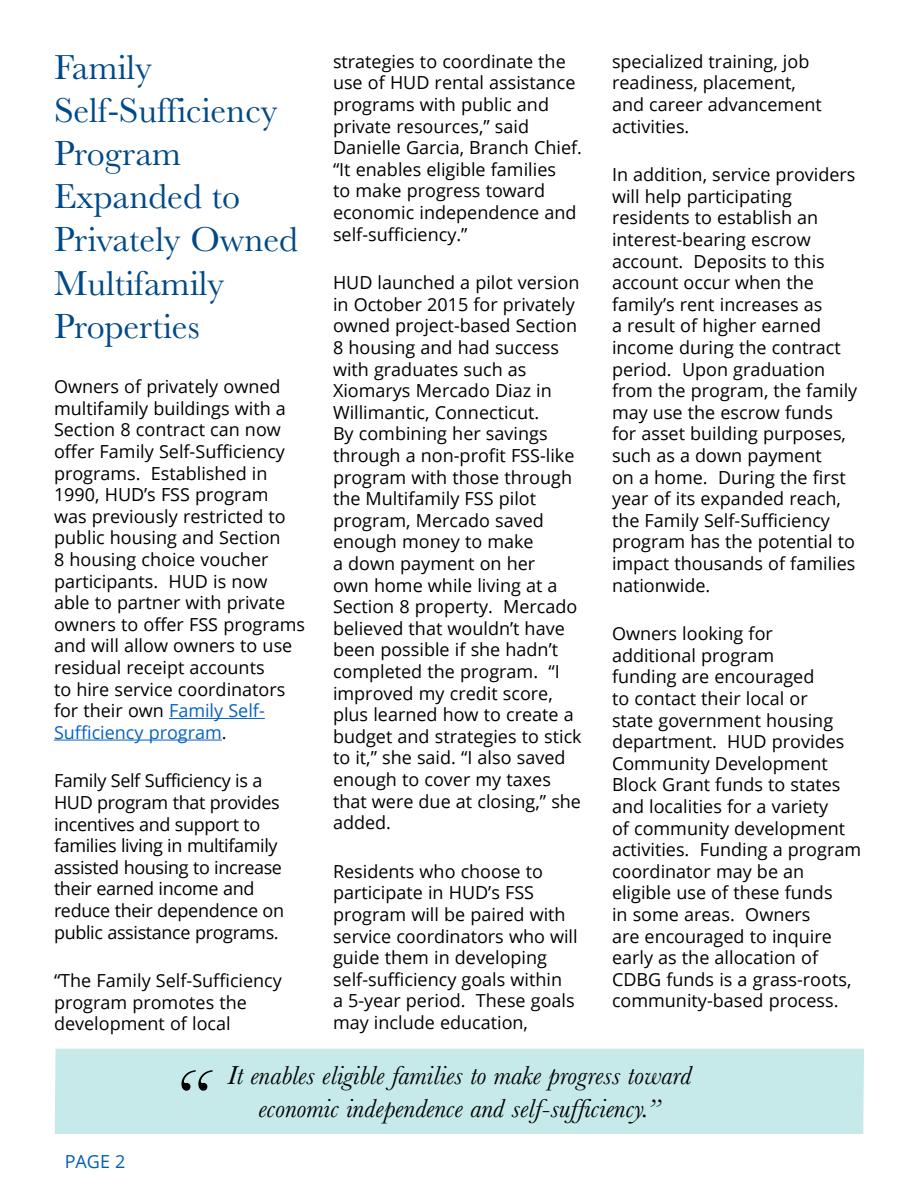
<style>
.page{position:relative;width:918px;height:1188px;background:#fff}
.page>*{position:absolute;margin:0;border:0;box-sizing:border-box;transform-origin:0 0}
.t1{font:36px/43.2px "Baskerville MT Std";color:#004987}
.t2{font:italic 27px/32.4px "Baskerville MT Std";color:#000;text-align:center}
.t3{font:18px/21.6px "Open Sans";color:#000}
.t4{font:18px/21.6px "Open Sans";letter-spacing:-.02em;color:#000}
.t5{font:18px "Open Sans";color:#005db9}
.s1{color:#0563c1}
</style>
<div class="page">
<hr style="left:169px;top:718px;width:96px;height:1px;background:#0563c1">
<hr style="left:54px;top:740px;width:168px;height:1px;background:#0563c1">
<div style="left:55px;top:1049px;width:809px;height:85px;background:#c5eae9"></div>
<svg style="left:181px;top:1070px;width:32px;height:21px"></svg>
<h1 class="t1" style="left:54px;top:45px;width:246px">Family<br>Self-Sufficiency<br>Program<br>Expanded to<br>Privately Owned<br>Multifamily<br>Properties</h1>
<p class="t3" style="left:54px;top:375px;width:253px">Owners of privately owned multifamily buildings with a<br>Section 8 contract can now offer Family Self-Sufficiency programs. Established in<br>1990, HUD’s FSS program was previously restricted to public housing and Section<br>8 housing choice voucher participants. HUD is now able to partner with private owners to offer FSS programs and will allow owners to use residual receipt accounts<br>to hire service coordinators for their own <span class="s1">Family Self-<br>Sufficiency program</span>.</p>
<p class="t4" style="left:54px;top:770px;width:232px">Family Self Sufficiency is a<br>HUD program that provides incentives and support to families living in multifamily assisted housing to increase their earned income and reduce their dependence on public assistance programs.</p>
<p class="t3" style="left:54px;top:969px;width:229px">“The Family Self-Sufficiency program promotes the development of local</p>
<p class="t3" style="left:333px;top:50px;width:251px">strategies to coordinate the use of HUD rental assistance programs with public and private resources,” said<br>Danielle Garcia, Branch Chief. “It enables eligible families<br>to make progress toward economic independence and self-sufficiency.”</p>
<p class="t3" style="left:333px;top:271px;width:250px">HUD launched a pilot version in October 2015 for privately owned project-based Section<br>8 housing and had success with graduates such as<br>Xiomarys Mercado Diaz in<br>Willimantic, Connecticut.<br>By combining her savings through a non-profit FSS-like program with those through the Multifamily FSS pilot program, Mercado saved enough money to make<br>a down payment on her<br>own home while living at a<br>Section 8 property. Mercado believed that wouldn’t have been possible if she hadn’t completed the program. “I improved my credit score, plus learned how to create a budget and strategies to stick to it,” she said. “I also saved enough to cover my taxes that were due at closing,” she added.</p>
<p class="t3" style="left:333px;top:860px;width:246px">Residents who choose to participate in HUD’s FSS program will be paired with service coordinators who will guide them in developing self-sufficiency goals within<br>a 5-year period. These goals may include education,</p>
<p class="t3" style="left:612px;top:50px;width:211px">specialized training, job readiness, placement, and career advancement activities.</p>
<p class="t3" style="left:612px;top:163px;width:247px">In addition, service providers will help participating residents to establish an interest-bearing escrow account. Deposits to this account occur when the family’s rent increases as<br>a result of higher earned income during the contract period. Upon graduation from the program, the family may use the escrow funds for asset building purposes, such as a down payment<br>on a home. During the first year of its expanded reach, the Family Self-Sufficiency program has the potential to impact thousands of families nationwide.</p>
<p class="t3" style="left:612px;top:622px;width:251px">Owners looking for additional program<br>funding are encouraged<br>to contact their local or<br>state government housing department. HUD provides<br>Community Development<br>Block Grant funds to states and localities for a variety<br>of community development activities. Funding a program coordinator may be an eligible use of these funds<br>in some areas. Owners<br>are encouraged to inquire early as the allocation of<br>CDBG funds is a grass-roots, community-based process.</p>
<p class="t5" style="left:65px;top:1149px;width:62px">PAGE 2</p>
<h2 class="t2" style="left:227px;top:1059px;width:466px">It enables eligible families to make progress toward economic independence and self-sufficiency.”</h2>
</div>
